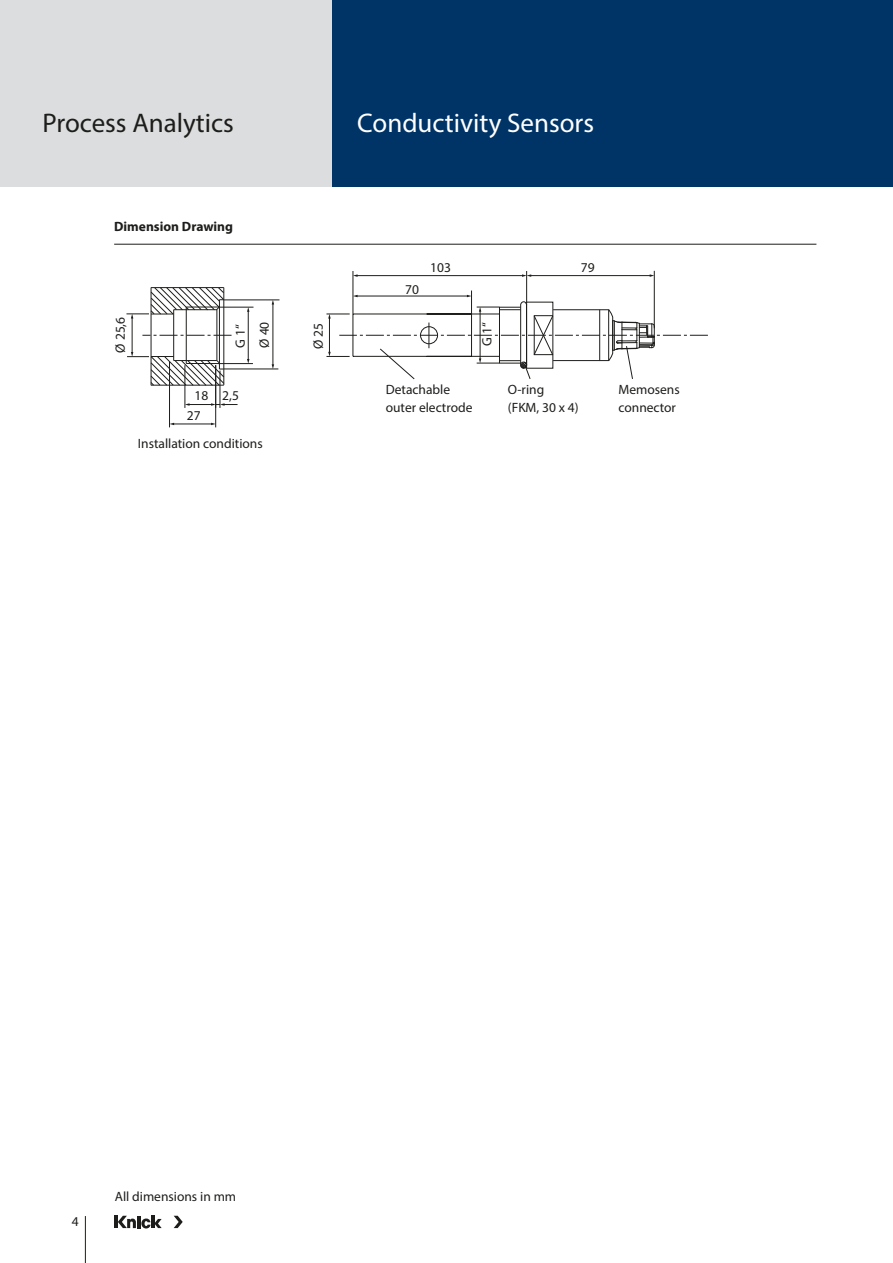
<style>
.page{position:relative;width:893px;height:1263px;background:#fff}
.page>*{position:absolute;margin:0;border:0;box-sizing:border-box;transform-origin:0 0}
.Produktgruppe{font:27px "Myriad Pro";color:#fff}
.t1{font:27px "Myriad Pro";color:#1d1d1b}
.Beschriftungen{font:13.5px/18px "Myriad Pro";color:#1d1d1b}
.Tabelle_Headline{font:700 13.5px "Myriad Pro";color:#1d1d1b}
</style>
<div class="page">
<div style="left:332px;top:0;width:561px;height:187px;background:#003466"></div>
<div style="left:0;top:0;width:332px;height:187px;background:#dcddde"></div>
<hr style="left:85px;top:1216px;width:1px;height:47px;background:#1d1d1b">
<hr style="left:114px;top:1216px;width:4px;height:12px;background:#1d1d1b">
<svg style="left:174px;top:1216px;width:9px;height:12px"></svg>
<svg style="left:118px;top:1216px;width:44px;height:12px"></svg>
<hr style="left:530px;top:275px;width:120px;height:1px;background:#1d1d1b">
<hr style="left:357px;top:275px;width:166px;height:1px;background:#1d1d1b">
<svg style="left:522px;top:274px;width:9px;height:3px"></svg>
<hr style="left:353px;top:271px;width:1px;height:43px;background:#1d1d1b">
<hr style="left:526px;top:271px;width:1px;height:31px;background:#1d1d1b">
<hr style="left:654px;top:271px;width:1px;height:57px;background:#1d1d1b">
<hr style="left:215px;top:365px;width:1px;height:62px;background:#1d1d1b">
<hr style="left:220px;top:371px;width:1px;height:37px;background:#1d1d1b">
<hr style="left:218px;top:363px;width:35px;height:1px;background:#1d1d1b">
<hr style="left:218px;top:307px;width:35px;height:1px;background:#1d1d1b">
<hr style="left:224px;top:300px;width:55px;height:1px;background:#1d1d1b">
<hr style="left:224px;top:369px;width:54px;height:1px;background:#1d1d1b">
<svg style="left:126px;top:287px;width:106px;height:99px"></svg>
<hr style="left:273px;top:304px;width:1px;height:61px;background:#1d1d1b">
<hr style="left:248px;top:311px;width:1px;height:49px;background:#1d1d1b">
<svg style="left:186px;top:403px;width:52px;height:3px"></svg>
<hr style="left:185px;top:365px;width:1px;height:43px;background:#1d1d1b">
<hr style="left:169px;top:362px;width:1px;height:65px;background:#1d1d1b">
<hr style="left:173px;top:424px;width:39px;height:1px;background:#1d1d1b">
<svg style="left:326px;top:290px;width:382px;height:89px"></svg>
<hr style="left:114px;top:244px;width:702px;height:1px;background:#1d1d1b">
<h1 class="t1" style="left:43px;top:106px;width:193px">Process Analytics</h1>
<p class="Tabelle_Headline" style="left:114px;top:218px;width:120px">Dimension Drawing</p>
<p class="Beschriftungen" style="left:111px;top:352px;width:37px;rotate:-90deg">Ø 25,6</p>
<p class="Beschriftungen" style="left:231px;top:348px;width:25px;rotate:-90deg">G 1“</p>
<p class="Beschriftungen" style="left:255px;top:348px;width:28px;rotate:-90deg">Ø 40</p>
<p class="Beschriftungen" style="left:309px;top:349px;width:28px;rotate:-90deg">Ø 25</p>
<p class="Beschriftungen" style="left:194px;top:387px;width:15px">18</p>
<p class="Beschriftungen" style="left:222px;top:387px;width:18px">2,5</p>
<p class="Beschriftungen" style="left:187px;top:406px;width:15px">27</p>
<p class="Beschriftungen" style="left:138px;top:434px;width:126px">Installation conditions</p>
<p class="Produktgruppe" style="left:357px;top:106px;width:238px">Conductivity Sensors</p>
<p class="Beschriftungen" style="left:405px;top:280px;width:15px">70</p>
<p class="Beschriftungen" style="left:430px;top:258px;width:22px">103</p>
<p class="Beschriftungen" style="left:478px;top:346px;width:25px;rotate:-90deg">G 1“</p>
<p class="Beschriftungen" style="left:581px;top:258px;width:15px">79</p>
<p class="Beschriftungen" style="left:386px;top:381px;width:88px">Detachable outer electrode</p>
<p class="Beschriftungen" style="left:508px;top:381px;width:72px">O-ring (FKM, 30 x 4)</p>
<p class="Beschriftungen" style="left:618px;top:381px;width:63px">Memosens connector</p>
<p class="Beschriftungen" style="left:72px;top:1212px;width:8px">4</p>
<p class="Beschriftungen" style="left:115px;top:1187px;width:123px">All dimensions in mm</p>
</div>
